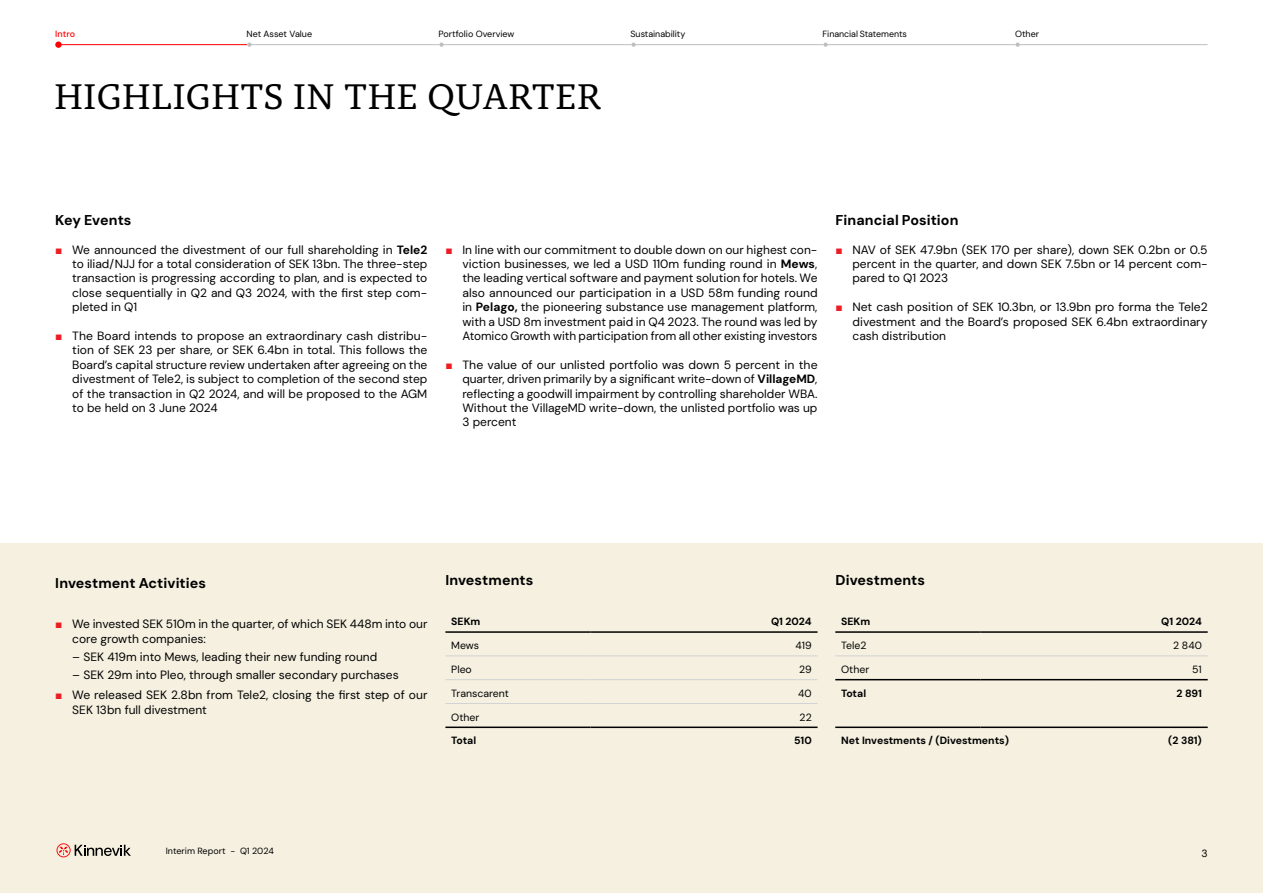
<style>
.page{position:relative;width:1263px;height:893px;background:#fff}
.page>*{position:absolute;margin:0;border:0;box-sizing:border-box;transform-origin:0 0}
.t1{font:37.5px "Alda OT";color:#000}
.t2{font:700 14.25px "DM Sans";letter-spacing:.005em;color:#000}
.t3{font:700 14.25px "DM Sans";letter-spacing:-.015em;color:#000}
.t4{font:12px/14.4px "DM Sans";color:#000;text-align:justify}
.t5{font:700 10.5px "DM Sans";color:#000}
.t6{font:10.5px "DM Sans";color:#000}
.t7{font:9px "DM Sans";letter-spacing:-.005em;color:#000}
.t8{font:500 9px "DM Sans";color:#f00}
.s1{font-family:"Times New Roman";color:#ed1d24}
.s2{font-weight:700}
</style>
<div class="page">
<div style="left:0;top:544px;width:1263px;height:349px;background:#f5f0e0"></div>
<hr style="left:57px;top:44px;width:190px;height:1px;background:#f00">
<svg style="left:55px;top:41px;width:7px;height:7px"></svg>
<hr style="left:249px;top:44px;width:190px;height:1px;background:#bcbec0">
<svg style="left:247px;top:43px;width:5px;height:4px"></svg>
<hr style="left:441px;top:44px;width:190px;height:1px;background:#bcbec0">
<svg style="left:439px;top:43px;width:5px;height:4px"></svg>
<hr style="left:633px;top:44px;width:190px;height:1px;background:#bcbec0">
<svg style="left:631px;top:43px;width:5px;height:4px"></svg>
<hr style="left:825px;top:44px;width:190px;height:1px;background:#bcbec0">
<svg style="left:823px;top:43px;width:5px;height:4px"></svg>
<hr style="left:1017px;top:44px;width:190px;height:1px;background:#bcbec0">
<svg style="left:1015px;top:43px;width:5px;height:4px"></svg>
<hr style="left:835px;top:726px;width:145px;height:2px;background:#000">
<hr style="left:980px;top:726px;width:114px;height:2px;background:#000">
<hr style="left:835px;top:656px;width:145px;height:1px;background:#d1d3d4">
<hr style="left:980px;top:656px;width:114px;height:1px;background:#d1d3d4">
<hr style="left:1094px;top:656px;width:114px;height:1px;background:#d1d3d4">
<hr style="left:835px;top:631px;width:145px;height:2px;background:#000">
<hr style="left:835px;top:679px;width:145px;height:1px;background:#000">
<hr style="left:980px;top:679px;width:114px;height:1px;background:#000">
<hr style="left:1094px;top:679px;width:114px;height:1px;background:#000">
<hr style="left:980px;top:631px;width:114px;height:2px;background:#000">
<hr style="left:1094px;top:631px;width:114px;height:2px;background:#000">
<hr style="left:1094px;top:726px;width:114px;height:2px;background:#000">
<hr style="left:445px;top:656px;width:145px;height:1px;background:#d1d3d4">
<hr style="left:590px;top:656px;width:114px;height:1px;background:#d1d3d4">
<hr style="left:704px;top:656px;width:113px;height:1px;background:#d1d3d4">
<hr style="left:445px;top:679px;width:145px;height:1px;background:#d1d3d4">
<hr style="left:590px;top:679px;width:114px;height:1px;background:#d1d3d4">
<hr style="left:704px;top:679px;width:113px;height:1px;background:#d1d3d4">
<hr style="left:445px;top:703px;width:145px;height:1px;background:#d1d3d4">
<hr style="left:590px;top:703px;width:114px;height:1px;background:#d1d3d4">
<hr style="left:704px;top:703px;width:113px;height:1px;background:#d1d3d4">
<hr style="left:445px;top:631px;width:145px;height:2px;background:#000">
<hr style="left:590px;top:631px;width:114px;height:2px;background:#000">
<hr style="left:704px;top:631px;width:113px;height:2px;background:#000">
<hr style="left:445px;top:726px;width:145px;height:2px;background:#000">
<hr style="left:590px;top:726px;width:114px;height:2px;background:#000">
<hr style="left:704px;top:726px;width:113px;height:2px;background:#000">
<svg style="left:57px;top:843px;width:74px;height:14px"></svg>
<p class="t8" style="left:55px;top:28px;width:21px">Intro</p>
<p class="t7" style="left:247px;top:28px;width:67px">Net Asset Value</p>
<p class="t7" style="left:438px;top:28px;width:77px">Portfolio Overview</p>
<p class="t7" style="left:630px;top:28px;width:56px">Sustainability</p>
<p class="t7" style="left:823px;top:28px;width:86px">Financial Statements</p>
<p class="t7" style="left:1015px;top:28px;width:26px">Other</p>
<h1 class="t1" style="left:54px;top:81px;width:549px">HIGHLIGHTS IN THE QUARTER</h1>
<p class="t3" style="left:55px;top:211px;width:78px">Key Events</p>
<p class="t4" style="left:72px;top:242px;width:357px;text-indent:-17px"><span class="s1">■</span> We announced the divestment of our full shareholding in <span class="s2">Tele2 </span>to iliad/NJJ for a total consideration of SEK 13bn. The three-step transaction is progressing according to plan, and is expected to close sequentially in Q2 and Q3 2024, with the first step com&shy;pleted in Q1</p>
<p class="t4" style="left:72px;top:329px;width:357px;text-indent:-17px"><span class="s1">■</span> The Board intends to propose an extraordinary cash distribu&shy;tion of SEK 23 per share, or SEK 6.4bn in total. This follows the Board’s capital structure review undertaken after agreeing on the divestment of Tele2, is subject to completion of the second step of the transaction in Q2 2024, and will be proposed to the AGM to be held on 3 June 2024</p>
<p class="t4" style="left:462px;top:242px;width:357px;text-indent:-17px"><span class="s1">■</span> In line with our commitment to double down on our highest con&shy;viction businesses, we led a USD 110m funding round in <span class="s2">Mews</span>, the leading vertical software and payment solution for hotels. We also announced our participation in a USD 58m funding round in <span class="s2">Pelago,</span> the pioneering substance use management platform, with a USD 8m investment paid in Q4 2023. The round was led by Atomico Growth with participation from all other existing investors</p>
<p class="t4" style="left:462px;top:357px;width:357px;text-indent:-17px"><span class="s1">■</span> The value of our unlisted portfolio was down 5 percent in the quarter, driven primarily by a significant write-down of <span class="s2">VillageMD</span>, reflecting a goodwill impairment by controlling shareholder WBA.<br>Without the VillageMD write-down, the unlisted portfolio was up 3 percent</p>
<p class="t2" style="left:835px;top:211px;width:125px">Financial Position</p>
<p class="t4" style="left:852px;top:242px;width:357px;text-indent:-17px"><span class="s1">■</span> NAV of SEK 47.9bn (SEK 170 per share), down SEK 0.2bn or 0.5 percent in the quarter, and down SEK 7.5bn or 14 percent com&shy;pared to Q1 2023</p>
<p class="t4" style="left:852px;top:300px;width:357px;text-indent:-17px"><span class="s1">■</span> Net cash position of SEK 10.3bn, or 13.9bn pro forma the Tele2 divestment and the Board’s proposed SEK 6.4bn extraordinary cash distribution</p>
<p class="t2" style="left:55px;top:574px;width:152px">Investment Activities</p>
<p class="t4" style="left:72px;top:616px;width:357px;line-height:15px;text-indent:-17px"><span class="s1">■</span> We invested SEK 510m in the quarter, of which SEK 448m into our core growth companies:</p>
<p class="t4" style="left:72px;top:650px;width:307px">– SEK 419m into Mews, leading their new funding round</p>
<p class="t4" style="left:72px;top:668px;width:328px">– SEK 29m into Pleo, through smaller secondary purchases</p>
<p class="t4" style="left:72px;top:687px;width:357px;line-height:15px;text-indent:-17px"><span class="s1">■</span> We released SEK 2.8bn from Tele2, closing the first step of our<br>SEK 13bn full divestment</p>
<p class="t2" style="left:445px;top:571px;width:89px">Investments</p>
<p class="t2" style="left:835px;top:571px;width:91px">Divestments</p>
<p class="t5" style="left:451px;top:615px;width:31px">SEKm</p>
<p class="t5" style="left:771px;top:615px;width:42px">Q1 2024</p>
<p class="t6" style="left:451px;top:639px;width:29px">Mews</p>
<p class="t6" style="left:795px;top:639px;width:18px">419</p>
<p class="t6" style="left:451px;top:663px;width:22px">Pleo</p>
<p class="t6" style="left:799px;top:663px;width:14px">29</p>
<p class="t6" style="left:451px;top:687px;width:59px">Transcarent</p>
<p class="t6" style="left:798px;top:687px;width:15px">40</p>
<p class="t6" style="left:451px;top:710px;width:30px">Other</p>
<p class="t6" style="left:800px;top:710px;width:14px">22</p>
<p class="t5" style="left:451px;top:734px;width:27px">Total</p>
<p class="t5" style="left:794px;top:734px;width:19px">510</p>
<p class="t5" style="left:841px;top:615px;width:31px">SEKm</p>
<p class="t5" style="left:1161px;top:615px;width:42px">Q1 2024</p>
<p class="t6" style="left:841px;top:639px;width:27px">Tele2</p>
<p class="t6" style="left:1173px;top:639px;width:30px">2 840</p>
<p class="t6" style="left:841px;top:663px;width:30px">Other</p>
<p class="t6" style="left:1192px;top:663px;width:11px">51</p>
<p class="t5" style="left:841px;top:686px;width:27px">Total</p>
<p class="t5" style="left:1176px;top:686px;width:27px">2 891</p>
<p class="t5" style="left:841px;top:734px;width:169px">Net Investments / (Divestments)</p>
<p class="t5" style="left:1168px;top:734px;width:35px">(2 381)</p>
<p class="t7" style="left:166px;top:845px;width:109px">Interim Report - Q1 2024</p>
<p class="t6" style="left:1201px;top:846px;width:8px">3</p>
</div>
